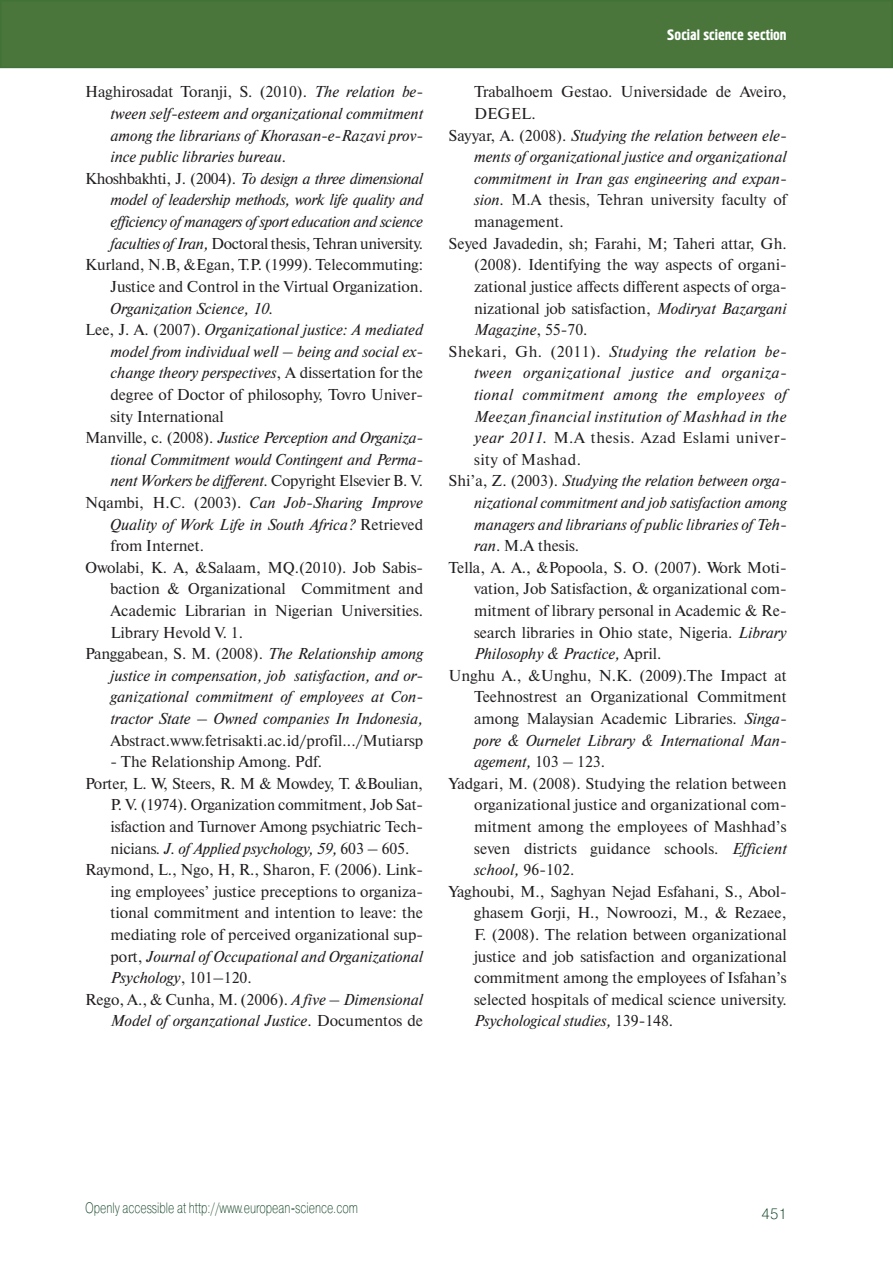
<style>
.page{position:relative;width:893px;height:1263px;background:#fff}
.page>*{position:absolute;margin:0;border:0;box-sizing:border-box;transform-origin:0 0}
.Литература{font:15.75px/21.6px "Newton C";color:#231f20;text-align:justify}
.Литература-2{font:italic 15.75px/21.6px "Newton C";color:#231f20;text-align:justify}
.t1{font:15px "Pragmatica Light C";color:#0b3e1f;scale:.75 1}
.t2{font:15px "Hermes C";color:#fff}
.t3{font:15px "Pragmatica Light C";color:#0b3e1f}
.s1{font-style:normal}
.s2{font-style:italic}
</style>
<div class="page">
<div style="left:1px;top:1px;width:891px;height:66px;background:#4a763b"></div>
<div style="left:0;top:0;width:893px;height:68px;border:2px solid #417236"></div>
<p class="Литература-2" style="left:111px;top:81px;width:314px;text-indent:-26px"><span class="s1">Haghirosadat Toranji, S. (2010).</span> The relation be&shy;tween self-esteem and organizational commitment among the librarians of Khorasan-e-Razavi prov&shy;ince public libraries bureau.</p>
<p class="Литература-2" style="left:111px;top:168px;width:314px;text-indent:-26px"><span class="s1">Khoshbakhti, J. (2004).</span> To design a three dimensional model of leadership methods, work life quality and efficiency of managers of sport education and science faculties of Iran, <span class="s1">Doctoral thesis, Tehran university.</span></p>
<p class="Литература" style="left:111px;top:254px;width:314px;text-indent:-26px">Kurland, N.B, &amp;Egan, T.P. (1999). Telecommuting:<br>Justice and Control in the Virtual Organization.<br><span class="s2">Organization Science, 10</span>.</p>
<p class="Литература-2" style="left:111px;top:319px;width:314px;text-indent:-26px"><span class="s1">Lee, J. A. (2007).</span> Organizational justice: A mediated model from individual well – being and social ex&shy;change theory perspectives<span class="s1">, A dissertation for the degree of Doctor of philosophy, Tovro Univer&shy;sity International</span></p>
<p class="Литература-2" style="left:111px;top:427px;width:314px;text-indent:-26px"><span class="s1">Manville, c. (2008).</span> Justice Perception and Organiza&shy;tional Commitment would Contingent and Perma&shy;nent Workers be different<span class="s1">. Copyright Elsevier B. V.</span></p>
<p class="Литература-2" style="left:111px;top:492px;width:314px;text-indent:-26px"><span class="s1">Nqambi, H.C. (2003).</span> Can Job-Sharing Improve Quality of Work Life in South Africa? <span class="s1">Retrieved from Internet.</span></p>
<p class="Литература" style="left:111px;top:557px;width:314px;text-indent:-26px">Owolabi, K. A, &amp;Salaam, MQ.(2010). Job Sabis&shy;baction &amp; Organizational Commitment and Academic Librarian in Nigerian Universities.<br>Library Hevold V. 1.</p>
<p class="Литература-2" style="left:111px;top:643px;width:314px;text-indent:-26px"><span class="s1">Panggabean, S. M. (2008).</span> The Relationship among justice in compensation, job satisfaction, and or&shy;ganizational commitment of employees at Con&shy;tractor State – Owned companies In Indonesia, <span class="s1">Abstract.www.fetrisakti.ac.id/profil.../Mutiarsp</span></p>
<p class="Литература" style="left:111px;top:751px;width:213px">- The Relationship Among. Pdf.</p>
<p class="Литература" style="left:111px;top:773px;width:314px;text-indent:-26px">Porter, L. W, Steers, R. M &amp; Mowdey, T. &amp;Boulian, P. V. (1974). Organization commitment, Job Sat&shy;isfaction and Turnover Among psychiatric Tech&shy;nicians<span class="s2">. J. of Applied psychology, 59,</span> 603 – 605.</p>
<p class="Литература" style="left:111px;top:859px;width:314px;text-indent:-26px">Raymond, L., Ngo, H, R., Sharon, F. (2006). Link&shy;ing employees’ justice preceptions to organiza&shy;tional commitment and intention to leave: the mediating role of perceived organizational sup&shy;port, <span class="s2">Journal of Occupational and Organizational Psychology</span>, 101–120.</p>
<p class="Литература-2" style="left:85px;top:989px;width:340px;text-align:right"><span class="s1">Rego, A., &amp; Cunha, M. (2006).</span> A five – Dimensional<br>Model of organzational Justice<span class="s1">. Documentos de</span></p>
<p class="t2" style="left:667px;top:26px;width:121px">Social science section</p>
<p class="Литература" style="left:474px;top:81px;width:314px">Trabalhoem Gestao. Universidade de Aveiro,<br>DEGEL.</p>
<p class="Литература-2" style="left:474px;top:125px;width:314px;text-indent:-26px"><span class="s1">Sayyar, A. (2008).</span> Studying the relation between ele&shy;ments of organizational justice and organizational commitment in Iran gas engineering and expan&shy;sion<span class="s1">. M.A thesis, Tehran university faculty of management.</span></p>
<p class="Литература" style="left:474px;top:233px;width:314px;text-indent:-26px">Seyed Javadedin, sh; Farahi, M; Taheri attar, Gh. (2008). Identifying the way aspects of organi&shy;zational justice affects different aspects of orga&shy;nizational job satisfaction, <span class="s2">Modiryat Bazargani Magazine</span>, 55-70.</p>
<p class="Литература-2" style="left:474px;top:341px;width:314px;text-indent:-26px"><span class="s1">Shekari, Gh. (2011).</span> Studying the relation be&shy;tween organizational justice and organiza&shy;tional commitment among the employees of Meezan financial institution of Mashhad in the year 2011. <span class="s1">M.A thesis. Azad Eslami univer&shy;sity of Mashad.</span></p>
<p class="Литература-2" style="left:474px;top:470px;width:314px;text-indent:-26px"><span class="s1">Shi’a, Z. (2003).</span> Studying the relation between orga&shy;nizational commitment and job satisfaction among managers and librarians of public libraries of Teh&shy;ran<span class="s1">. M.A thesis.</span></p>
<p class="Литература" style="left:474px;top:557px;width:314px;text-indent:-26px">Tella, A. A., &amp;Popoola, S. O. (2007). Work Moti&shy;vation, Job Satisfaction, &amp; organizational com&shy;mitment of library personal in Academic &amp; Re&shy;search libraries in Ohio state, Nigeria. <span class="s2">Library Philosophy &amp; Practice,</span> April.</p>
<p class="Литература" style="left:474px;top:665px;width:314px;text-indent:-26px">Unghu A., &amp;Unghu, N.K. (2009).The Impact at Teehnostrest an Organizational Commitment among Malaysian Academic Libraries. <span class="s2">Singa&shy;pore &amp; Ournelet Library &amp; International Man&shy;agement,</span> 103 – 123.</p>
<p class="Литература" style="left:474px;top:773px;width:314px;text-indent:-26px">Yadgari, M. (2008). Studying the relation between organizational justice and organizational com&shy;mitment among the employees of Mashhad’s seven districts guidance schools. <span class="s2">Efficient school,</span> 96-102.</p>
<p class="Литература" style="left:474px;top:881px;width:314px;text-indent:-26px">Yaghoubi, M., Saghyan Nejad Esfahani, S., Abol&shy;ghasem Gorji, H., Nowroozi, M., &amp; Rezaee, F. (2008). The relation between organizational justice and job satisfaction and organizational commitment among the employees of Isfahan’s selected hospitals of medical science university.<br><span class="s2">Psychological studies,</span> 139-148.</p>
<p class="t1" style="left:85px;top:1199px;width:365px">Openly accessible at http://www.european-science.com</p>
<p class="t3" style="left:762px;top:1205px;width:27px">451</p>
</div>
